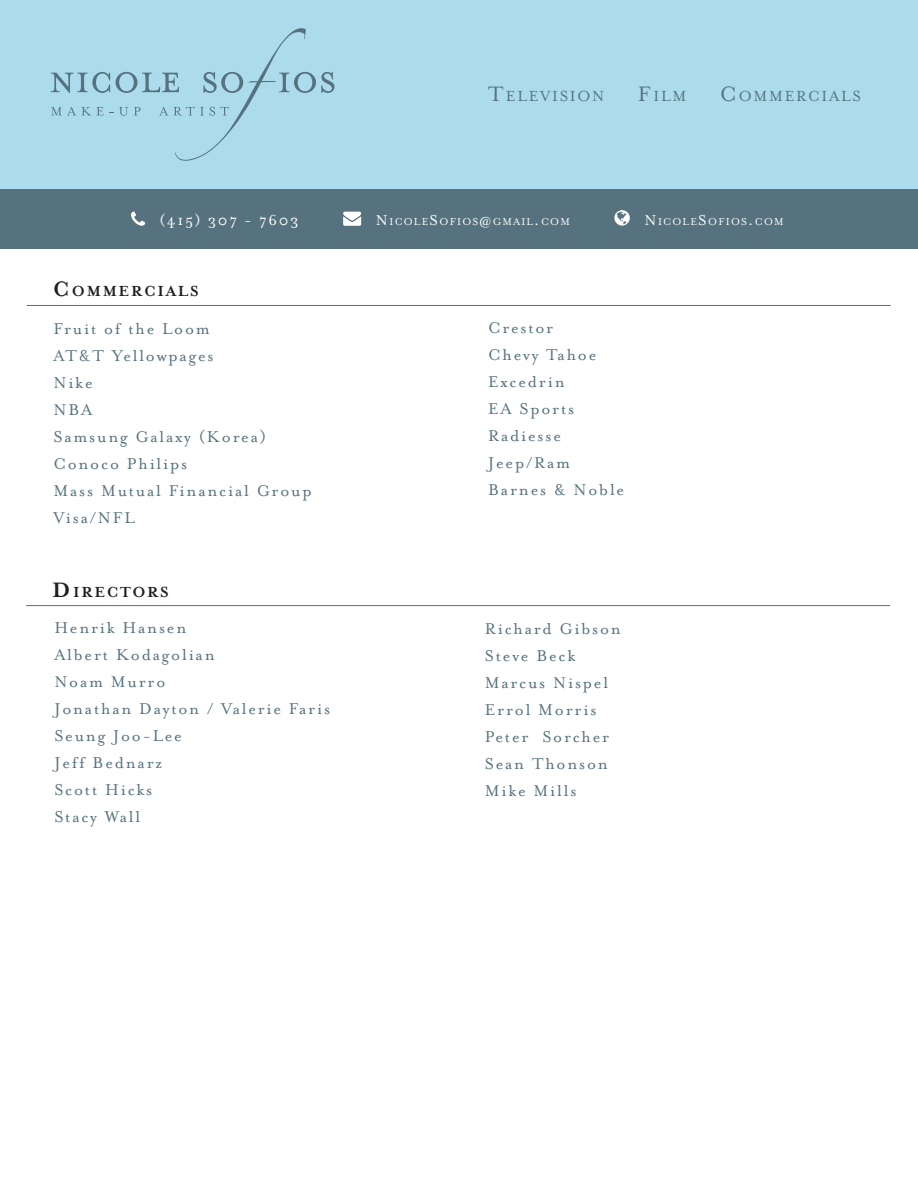
<style>
.page{position:relative;width:918px;height:1188px;background:#fff}
.page>*{position:absolute;margin:0;border:0;box-sizing:border-box;transform-origin:0 0}
.t1{font:18px/27px "Mrs Eaves Roman";letter-spacing:.1em;color:#55727e}
.t2{font:16.8px "Mrs Eaves Roman";letter-spacing:.1em;color:#55727e}
.t3{font:700 16.8px "Mrs Eaves";letter-spacing:.1em;color:#231f20}
.t4{font:16.5px "Mrs Eaves Roman";letter-spacing:.1em;color:#fff}
.t5{font:11.55px "Mrs Eaves Roman";letter-spacing:.1em;color:#fff}
.s1{font-size:24px}
.s2{font-size:16.5px}
</style>
<div class="page">
<div style="left:0;top:0;width:918px;height:198px;background:#acdcec"></div>
<div style="left:0;top:189px;width:918px;height:60px;background:#55727e"></div>
<svg style="left:51px;top:28px;width:284px;height:133px"></svg>
<svg style="left:614px;top:210px;width:16px;height:16px"></svg>
<hr style="left:27px;top:305px;width:864px;height:1px;background:#55727e">
<hr style="left:26px;top:605px;width:864px;height:1px;background:#55727e">
<svg style="left:131px;top:212px;width:14px;height:14px"></svg>
<svg style="left:343px;top:212px;width:18px;height:14px"></svg>
<p class="t2" style="left:488px;top:87px;width:118px"><span class="s1">T</span>ELEVISION</p>
<p class="t2" style="left:638px;top:87px;width:50px"><span class="s1">F</span>ILM</p>
<p class="t2" style="left:720px;top:87px;width:143px"><span class="s1">C</span>OMMERCIALS</p>
<p class="t4" style="left:159px;top:211px;width:141px">(415) 307 - 7603</p>
<p class="t5" style="left:376px;top:216px;width:195px"><span class="s2">N</span>ICOLE<span class="s2">S</span>OFIOS<span class="s2">@</span>GMAIL<span class="s2">.</span>COM</p>
<p class="t3" style="left:53px;top:282px;width:147px"><span class="s1">C</span>OMMERCIALS</p>
<p class="t1" style="left:53px;top:315px;width:260px">Fruit of the Loom<br>AT&amp;T Yellowpages<br>Nike<br>NBA<br>Samsung Galaxy (Korea)<br>Conoco Philips<br>Mass Mutual Financial Group<br>Visa/NFL</p>
<p class="t1" style="left:488px;top:314px;width:138px">Crestor<br>Chevy Tahoe<br>Excedrin<br>EA Sports<br>Radiesse<br>Jeep/Ram<br>Barnes &amp; Noble</p>
<p class="t5" style="left:645px;top:215px;width:141px"><span class="s2">N</span>ICOLE<span class="s2">S</span>OFIOS<span class="s2">.</span>COM</p>
<p class="t3" style="left:52px;top:583px;width:118px"><span class="s1">D</span>IRECTORS</p>
<p class="t1" style="left:54px;top:614px;width:277px">Henrik Hansen<br>Albert Kodagolian<br>Noam Murro<br>Jonathan Dayton / Valerie Faris<br>Seung Joo-Lee<br>Jeff Bednarz<br>Scott Hicks<br>Stacy Wall</p>
<p class="t1" style="left:485px;top:615px;width:137px">Richard Gibson<br>Steve Beck<br>Marcus Nispel<br>Errol Morris<br>Peter Sorcher<br>Sean Thonson<br>Mike Mills</p>
</div>
